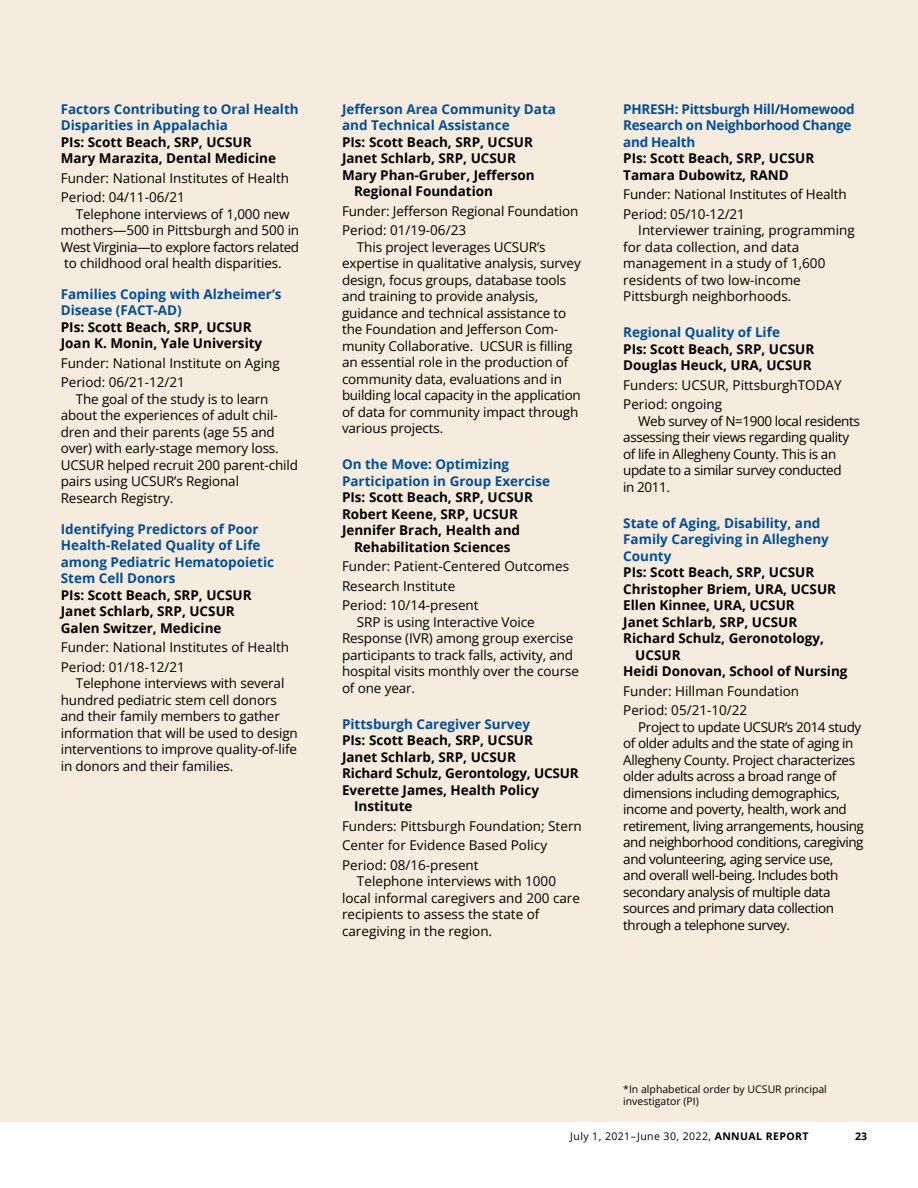
<style>
.page{position:relative;width:918px;height:1188px;background:#fff}
.page>*{position:absolute;margin:0;border:0;box-sizing:border-box;transform-origin:0 0}
.body_copy_apk{font:13.5px/16.5px "Open Sans";letter-spacing:-.01em;color:#000}
.Project_Body_Text{font:700 13.5px/16.5px "Open Sans";color:#000}
.body_copy_apk-2{font:13.5px/16.5px "Open Sans";letter-spacing:-.03em;color:#000}
.Project_Body_Text-2{font:700 13.5px/16.5px "Open Sans";color:#004f9d}
.Project_Body_Text-3{font:700 13.5px/16.5px "Open Sans";letter-spacing:-.02em;color:#004f9d}
.t1{font:10.5px/12.6px "Open Sans";color:#000}
.t2{font:10.5px "Open Sans";letter-spacing:.04em;color:#000}
.t3{font:700 10.5px "Open Sans";color:#000}
.s1{font-weight:700}
</style>
<div class="page">
<div style="left:0;top:0;width:918px;height:1122px;background:#f5ecdd"></div>
<p class="Project_Body_Text-2" style="left:61px;top:100px;width:240px">Factors Contributing to Oral Health<br>Disparities in Appalachia</p>
<p class="Project_Body_Text" style="left:61px;top:133px;width:193px">PIs: Scott Beach, SRP, UCSUR</p>
<p class="Project_Body_Text" style="left:61px;top:150px;width:217px">Mary Marazita, Dental Medicine</p>
<p class="body_copy_apk" style="left:61px;top:169px;width:230px">Funder: National Institutes of Health</p>
<p class="body_copy_apk" style="left:61px;top:189px;width:126px">Period: 04/11-06/21</p>
<p class="body_copy_apk" style="left:61px;top:205px;width:240px;text-indent:15px">Telephone interviews of 1,000 new mothers—500 in Pittsburgh and 500 in West Virginia—to explore factors related to childhood oral health disparities.</p>
<p class="Project_Body_Text-2" style="left:61px;top:286px;width:222px">Families Coping with Alzheimer’s<br>Disease (FACT-AD)</p>
<p class="Project_Body_Text" style="left:61px;top:319px;width:193px">PIs: Scott Beach, SRP, UCSUR</p>
<p class="Project_Body_Text" style="left:61px;top:335px;width:203px">Joan K. Monin, Yale University</p>
<p class="body_copy_apk" style="left:61px;top:355px;width:221px">Funder: National Institute on Aging</p>
<p class="body_copy_apk" style="left:61px;top:374px;width:126px">Period: 06/21-12/21</p>
<p class="body_copy_apk" style="left:61px;top:391px;width:239px;text-indent:15px">The goal of the study is to learn about the experiences of adult chil&shy;dren and their parents (age 55 and over) with early-stage memory loss.<br>UCSUR helped recruit 200 parent-child pairs using UCSUR’s Regional<br>Research Registry.</p>
<p class="Project_Body_Text-2" style="left:61px;top:520px;width:215px">Identifying Predictors of Poor<br>Health-Related Quality of Life among Pediatric Hematopoietic<br>Stem Cell Donors</p>
<p class="Project_Body_Text" style="left:61px;top:586px;width:193px">PIs: Scott Beach, SRP, UCSUR</p>
<p class="Project_Body_Text" style="left:61px;top:603px;width:176px">Janet Schlarb, SRP, UCSUR</p>
<p class="Project_Body_Text" style="left:61px;top:619px;width:162px">Galen Switzer, Medicine</p>
<p class="body_copy_apk" style="left:61px;top:639px;width:230px">Funder: National Institutes of Health</p>
<p class="body_copy_apk" style="left:61px;top:658px;width:126px">Period: 01/18-12/21</p>
<p class="body_copy_apk" style="left:61px;top:675px;width:239px;text-indent:15px">Telephone interviews with several hundred pediatric stem cell donors and their family members to gather information that will be used to design interventions to improve quality-of-life in donors and their families.</p>
<p class="Project_Body_Text-2" style="left:342px;top:100px;width:216px">Jefferson Area Community Data and Technical Assistance</p>
<p class="Project_Body_Text" style="left:342px;top:133px;width:193px">PIs: Scott Beach, SRP, UCSUR</p>
<p class="Project_Body_Text" style="left:342px;top:150px;width:176px">Janet Schlarb, SRP, UCSUR</p>
<p class="Project_Body_Text" style="left:354px;top:166px;width:182px;text-indent:-12px">Mary Phan-Gruber, Jefferson<br>Regional Foundation</p>
<p class="body_copy_apk" style="left:342px;top:202px;width:238px">Funder: Jefferson Regional Foundation</p>
<p class="body_copy_apk" style="left:342px;top:222px;width:126px">Period: 01/19-06/23</p>
<p class="body_copy_apk" style="left:342px;top:238px;width:240px;text-indent:15px">This project leverages UCSUR’s expertise in qualitative analysis, survey design, focus groups, database tools and training to provide analysis, guidance and technical assistance to the Foundation and Jefferson Com&shy;munity Collaborative. UCSUR is filling an essential role in the production of community data, evaluations and in building local capacity in the application of data for community impact through various projects.</p>
<p class="Project_Body_Text-2" style="left:342px;top:456px;width:210px">On the Move: Optimizing<br>Participation in Group Exercise</p>
<p class="Project_Body_Text" style="left:342px;top:489px;width:193px">PIs: Scott Beach, SRP, UCSUR</p>
<p class="Project_Body_Text" style="left:342px;top:505px;width:178px">Robert Keene, SRP, UCSUR</p>
<p class="Project_Body_Text" style="left:342px;top:522px;width:180px;text-align:center">Jennifer Brach, Health and<br>Rehabilitation Sciences</p>
<p class="body_copy_apk" style="left:342px;top:556px;width:229px;line-height:19.5px">Funder: Patient‑Centered Outcomes<br>Research Institute</p>
<p class="body_copy_apk" style="left:342px;top:597px;width:138px">Period: 10/14-present</p>
<p class="body_copy_apk" style="left:342px;top:613px;width:239px;text-indent:15px">SRP is using Interactive Voice<br>Response (IVR) among group exercise participants to track falls, activity, and hospital visits monthly over the course of one year.</p>
<p class="Project_Body_Text-2" style="left:342px;top:715px;width:190px">Pittsburgh Caregiver Survey</p>
<p class="Project_Body_Text" style="left:342px;top:732px;width:193px">PIs: Scott Beach, SRP, UCSUR</p>
<p class="Project_Body_Text" style="left:342px;top:748px;width:176px">Janet Schlarb, SRP, UCSUR</p>
<p class="Project_Body_Text" style="left:342px;top:765px;width:238px">Richard Schulz, Gerontology, UCSUR</p>
<p class="Project_Body_Text" style="left:354px;top:781px;width:187px;text-indent:-12px">Everette James, Health Policy<br>Institute</p>
<p class="body_copy_apk" style="left:342px;top:816px;width:241px;line-height:19.5px">Funders: Pittsburgh Foundation; Stern<br>Center for Evidence Based Policy</p>
<p class="body_copy_apk" style="left:342px;top:856px;width:138px">Period: 08/16-present</p>
<p class="body_copy_apk" style="left:342px;top:873px;width:240px;text-indent:15px">Telephone interviews with 1000 local informal caregivers and 200 care recipients to assess the state of caregiving in the region.</p>
<p class="Project_Body_Text-3" style="left:623px;top:100px;width:233px">PHRESH: Pittsburgh Hill/Homewood<br>Research on Neighborhood Change and Health</p>
<p class="Project_Body_Text" style="left:623px;top:150px;width:193px">PIs: Scott Beach, SRP, UCSUR</p>
<p class="Project_Body_Text" style="left:623px;top:166px;width:167px">Tamara Dubowitz, RAND</p>
<p class="body_copy_apk" style="left:623px;top:186px;width:225px">Funder: National Institutes of Health</p>
<p class="body_copy_apk" style="left:623px;top:205px;width:123px">Period: 05/10-12/21</p>
<p class="body_copy_apk" style="left:623px;top:222px;width:233px;text-indent:15px">Interviewer training, programming for data collection, and data management in a study of 1,600 residents of two low-income<br>Pittsburgh neighborhoods.</p>
<p class="Project_Body_Text-2" style="left:623px;top:324px;width:158px">Regional Quality of Life</p>
<p class="Project_Body_Text" style="left:623px;top:340px;width:193px">PIs: Scott Beach, SRP, UCSUR</p>
<p class="Project_Body_Text" style="left:623px;top:357px;width:190px">Douglas Heuck, URA, UCSUR</p>
<p class="body_copy_apk" style="left:623px;top:376px;width:220px">Funders: UCSUR, PittsburghTODAY</p>
<p class="body_copy_apk" style="left:623px;top:396px;width:100px">Period: ongoing</p>
<p class="body_copy_apk-2" style="left:623px;top:412px;width:238px;text-indent:15px">Web survey of N=1900 local residents assessing their views regarding quality of life in Allegheny County. This is an update to a similar survey conducted<br>in 2011.</p>
<p class="Project_Body_Text-2" style="left:623px;top:514px;width:207px">State of Aging, Disability, and<br>Family Caregiving in Allegheny<br>County</p>
<p class="Project_Body_Text" style="left:623px;top:564px;width:193px">PIs: Scott Beach, SRP, UCSUR</p>
<p class="Project_Body_Text" style="left:623px;top:580px;width:214px">Christopher Briem, URA, UCSUR</p>
<p class="Project_Body_Text" style="left:623px;top:597px;width:173px">Ellen Kinnee, URA, UCSUR</p>
<p class="Project_Body_Text" style="left:623px;top:613px;width:176px">Janet Schlarb, SRP, UCSUR</p>
<p class="Project_Body_Text" style="left:635px;top:630px;width:190px;text-indent:-12px">Richard Schulz, Geronotology,<br>UCSUR</p>
<p class="Project_Body_Text" style="left:623px;top:663px;width:226px">Heidi Donovan, School of Nursing</p>
<p class="body_copy_apk" style="left:623px;top:682px;width:177px">Funder: Hillman Foundation</p>
<p class="body_copy_apk" style="left:623px;top:702px;width:126px">Period: 05/21-10/22</p>
<p class="body_copy_apk-2" style="left:623px;top:718px;width:242px;text-indent:15px">Project to update UCSUR’s 2014 study of older adults and the state of aging in Allegheny County. Project characterizes older adults across a broad range of dimensions including demographics, income and poverty, health, work and retirement, living arrangements, housing and neighborhood conditions, caregiving and volunteering, aging service use,<br>and overall well-being. Includes both secondary analysis of multiple data sources and primary data collection through a telephone survey.</p>
<p class="t1" style="left:623px;top:1082px;width:205px">*In alphabetical order by UCSUR principal investigator (PI)</p>
<p class="t2" style="left:570px;top:1129px;width:240px">July 1, 2021–June 30, 2022, <span class="s1">ANNUAL REPORT</span></p>
<p class="t3" style="left:855px;top:1129px;width:13px">23</p>
</div>
